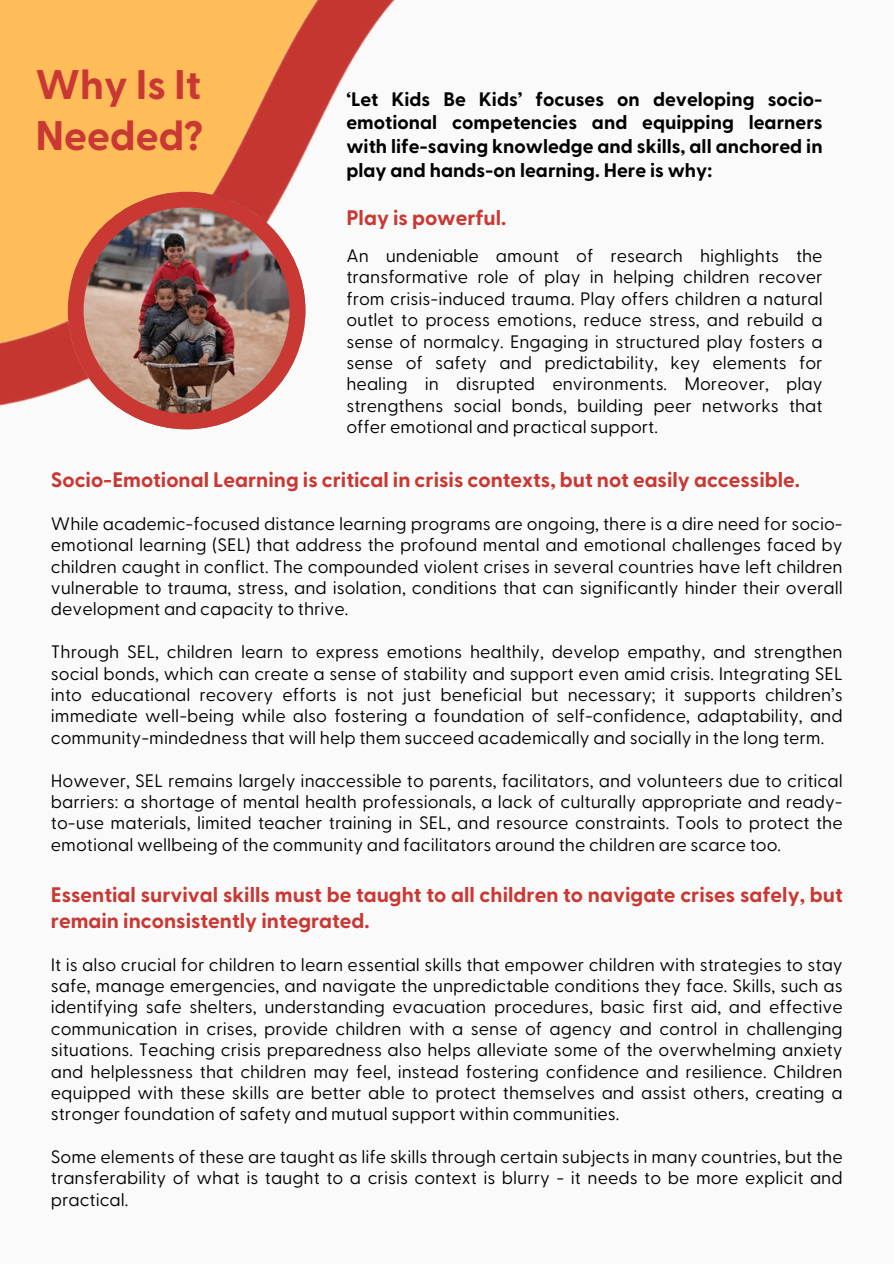
<style>
.page{position:relative;width:894px;height:1264px;background:#fff}
.page>*{position:absolute;margin:0;border:0;box-sizing:border-box;transform-origin:0 0}
.t1{font:700 41.4px/51.2px "Greycliff Arabic CF";color:#c93833}
.t2{font:700 21px/25.8px "Greycliff Arabic CF";color:#c93833}
.t3{font:700 19.5px/23.7px "Greycliff Arabic CF";color:#000;text-align:justify}
.t4{font:18px/21.3px "Greycliff Arabic CF";color:#000;text-align:justify}
</style>
<div class="page">
<div style="left:0;top:0;width:893px;height:1263px;background:#fbfafa"></div>
<img style="left:0;top:0;width:395px;height:430px">
<img style="left:68px;top:192px;width:237px;height:237px">
<h2 class="t1" style="left:35px;top:60px;width:169px">Why Is It<br>Needed?</h2>
<p class="t3" style="left:346px;top:88px;width:477px">‘Let Kids Be Kids’ focuses on developing socio&shy;emotional competencies and equipping learners with life-saving knowledge and skills, all anchored in play and hands-on learning. Here is why:</p>
<p class="t2" style="left:346px;top:206px;width:161px">Play is powerful.</p>
<p class="t4" style="left:346px;top:246px;width:477px">An undeniable amount of research highlights the transformative role of play in helping children recover from crisis-induced trauma. Play offers children a natural outlet to process emotions, reduce stress, and rebuild a sense of normalcy. Engaging in structured play fosters a sense of safety and predictability, key elements for healing in disrupted environments. Moreover, play strengthens social bonds, building peer networks that offer emotional and practical support.</p>
<h1 class="t2" style="left:51px;top:468px;width:750px">Socio-Emotional Learning is critical in crisis contexts, but not easily accessible.</h1>
<p class="t4" style="left:51px;top:514px;width:793px">While academic-focused distance learning programs are ongoing, there is a dire need for socio&shy;emotional learning (SEL) that address the profound mental and emotional challenges faced by children caught in conflict. The compounded violent crises in several countries have left children vulnerable to trauma, stress, and isolation, conditions that can significantly hinder their overall development and capacity to thrive.</p>
<p class="t4" style="left:51px;top:642px;width:793px">Through SEL, children learn to express emotions healthily, develop empathy, and strengthen social bonds, which can create a sense of stability and support even amid crisis. Integrating SEL into educational recovery efforts is not just beneficial but necessary; it supports children’s immediate well-being while also fostering a foundation of self-confidence, adaptability, and community-mindedness that will help them succeed academically and socially in the long term.</p>
<p class="t4" style="left:51px;top:770px;width:793px">However, SEL remains largely inaccessible to parents, facilitators, and volunteers due to critical barriers: a shortage of mental health professionals, a lack of culturally appropriate and ready&shy;to-use materials, limited teacher training in SEL, and resource constraints. Tools to protect the emotional wellbeing of the community and facilitators around the children are scarce too.</p>
<h2 class="t2" style="left:51px;top:882px;width:793px">Essential survival skills must be taught to all children to navigate crises safely, but remain inconsistently integrated.</h2>
<p class="t4" style="left:51px;top:954px;width:793px">It is also crucial for children to learn essential skills that empower children with strategies to stay safe, manage emergencies, and navigate the unpredictable conditions they face. Skills, such as identifying safe shelters, understanding evacuation procedures, basic first aid, and effective communication in crises, provide children with a sense of agency and control in challenging situations. Teaching crisis preparedness also helps alleviate some of the overwhelming anxiety and helplessness that children may feel, instead fostering confidence and resilience. Children equipped with these skills are better able to protect themselves and assist others, creating a stronger foundation of safety and mutual support within communities.</p>
<h2 class="t4" style="left:51px;top:1146px;width:793px">Some elements of these are taught as life skills through certain subjects in many countries, but the transferability of what is taught to a crisis context is blurry - it needs to be more explicit and practical.</h2>
</div>
